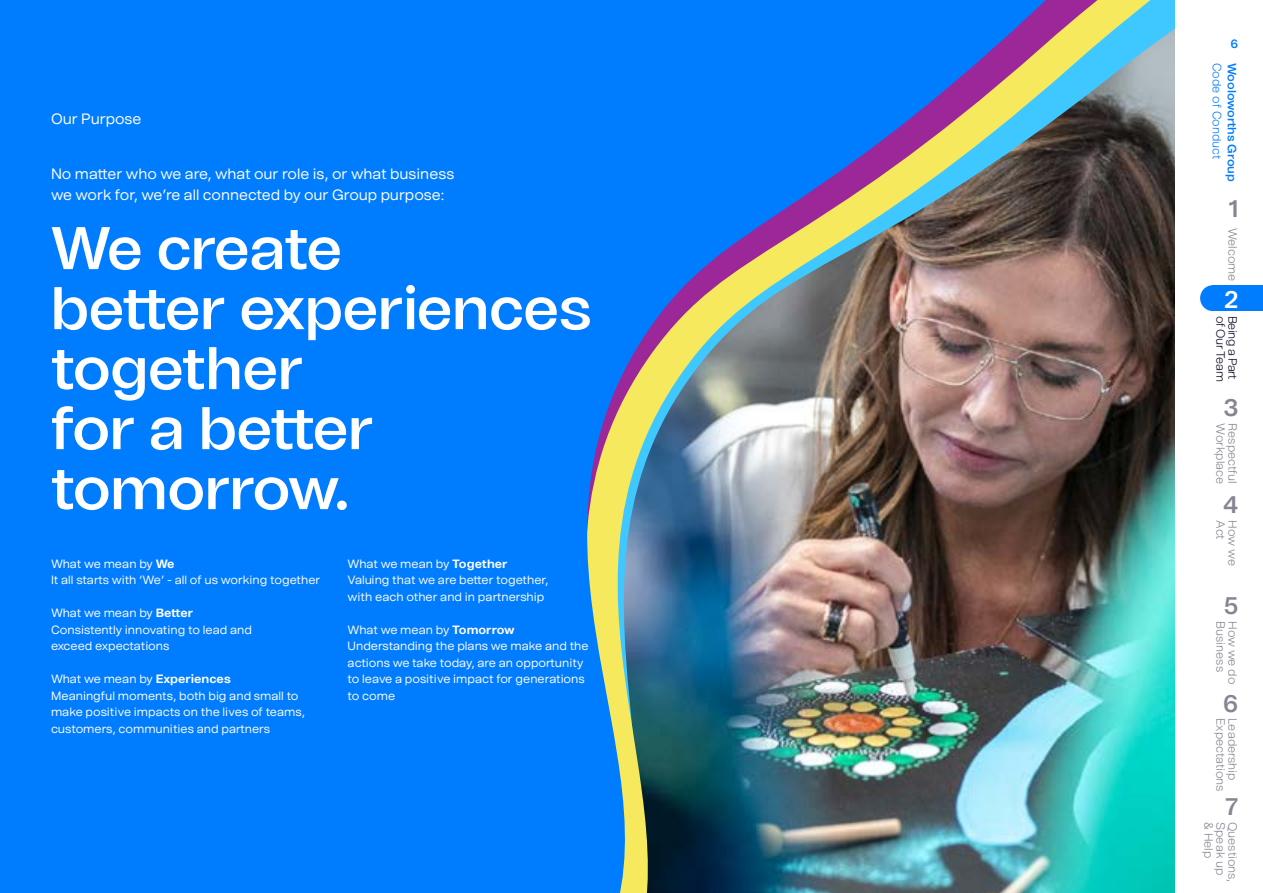
<style>
.page{position:relative;width:1263px;height:893px;background:#fff}
.page>*{position:absolute;margin:0;border:0;box-sizing:border-box;transform-origin:0 0}
.t1{font:600 60px/60px "Better Sans Display";color:#fff}
.t2{font:600 24px "Better Sans Display";color:#868692}
.t3{font:600 24px "Better Sans Display";color:#fff}
.t4{font:15px/21px "Better Sans Text";color:#fff}
.t5{font:12px/16.5px "Better Sans Text";color:#fff}
.t6{font:300 12px "Better Sans Text";color:#868692}
.t7{font:300 12px "Better Sans Text";letter-spacing:-.03em;color:#0e0d26}
.t8{font:600 12px "Better Sans Text";color:#007cff}
.t9{font:300 12px "Better Sans Text";color:#007cff}
.t10{font:600 12px "Better Sans Text";color:#007dff}
.s1{font-weight:700}
</style>
<div class="page">
<img style="left:0;top:0;width:1175px;height:893px">
<div style="left:51px;top:99px;width:130px;height:39px;background:#007dff"></div>
<div style="left:1213px;top:285px;width:50px;height:26px;background:#007dff"></div>
<div style="left:1200px;top:285px;width:25px;height:26px;background:#007dff;border-radius:50%"></div>
<p class="t4" style="left:51px;top:108px;width:92px">Our Purpose</p>
<p class="t4" style="left:51px;top:163px;width:405px">No matter who we are, what our role is, or what business we work for, we’re all connected by our Group purpose:</p>
<h1 class="t1" style="left:51px;top:216px;width:542px">We create<br>better experiences together<br>for a better tomorrow.</h1>
<p class="t5" style="left:51px;top:555px;width:271px">What we mean by <span class="s1">We<br></span>It all starts with ‘We’ - all of us working together</p>
<p class="t5" style="left:51px;top:605px;width:202px">What we mean by <span class="s1">Better<br></span>Consistently innovating to lead and exceed expectations</p>
<p class="t5" style="left:51px;top:671px;width:256px">What we mean by <span class="s1">Experiences<br></span>Meaningful moments, both big and small to make positive impacts on the lives of teams, customers, communities and partners</p>
<p class="t5" style="left:348px;top:555px;width:202px">What we mean by <span class="s1">Together<br></span>Valuing that we are better together, with each other and in partnership</p>
<p class="t5" style="left:348px;top:621px;width:243px">What we mean by <span class="s1">Tomorrow<br></span>Understanding the plans we make and the actions we take today, are an opportunity to leave a positive impact for generations to come</p>
<p class="t10" style="left:1230px;top:35px;width:9px">6</p>
<p class="t9" style="left:1225px;top:63px;width:98px;rotate:90deg">Code of Conduct</p>
<p class="t8" style="left:1241px;top:63px;width:121px;rotate:90deg">Wooloworths Group</p>
<h2 class="t2" style="left:1228px;top:191px;width:11px">1</h2>
<p class="t6" style="left:1241px;top:228px;width:55px;rotate:90deg">Welcome</p>
<h2 class="t3" style="left:1224px;top:282px;width:16px">2</h2>
<p class="t7" style="left:1229px;top:316px;width:67px;rotate:90deg">of Our Team</p>
<p class="t7" style="left:1241px;top:316px;width:65px;rotate:90deg">Being a Part</p>
<h2 class="t2" style="left:1223px;top:390px;width:16px">3</h2>
<p class="t6" style="left:1229px;top:423px;width:62px;rotate:90deg">Workplace</p>
<p class="t6" style="left:1241px;top:423px;width:62px;rotate:90deg">Respectful</p>
<h2 class="t2" style="left:1223px;top:487px;width:17px">4</h2>
<p class="t6" style="left:1229px;top:520px;width:21px;rotate:90deg">Act</p>
<p class="t6" style="left:1241px;top:520px;width:47px;rotate:90deg">How we</p>
<h2 class="t2" style="left:1224px;top:588px;width:16px">5</h2>
<p class="t6" style="left:1229px;top:621px;width:52px;rotate:90deg">Business</p>
<p class="t6" style="left:1241px;top:621px;width:65px;rotate:90deg">How we do</p>
<p class="t6" style="left:1229px;top:718px;width:75px;rotate:90deg">Expectations</p>
<p class="t6" style="left:1241px;top:718px;width:64px;rotate:90deg">Leadership</p>
<h2 class="t2" style="left:1223px;top:686px;width:16px">6</h2>
<h2 class="t2" style="left:1225px;top:789px;width:14px">7</h2>
<p class="t6" style="left:1217px;top:822px;width:38px;rotate:90deg">&amp; Help</p>
<p class="t6" style="left:1229px;top:822px;width:55px;rotate:90deg">Speak up</p>
<p class="t6" style="left:1241px;top:822px;width:62px;rotate:90deg">Questions,</p>
</div>
